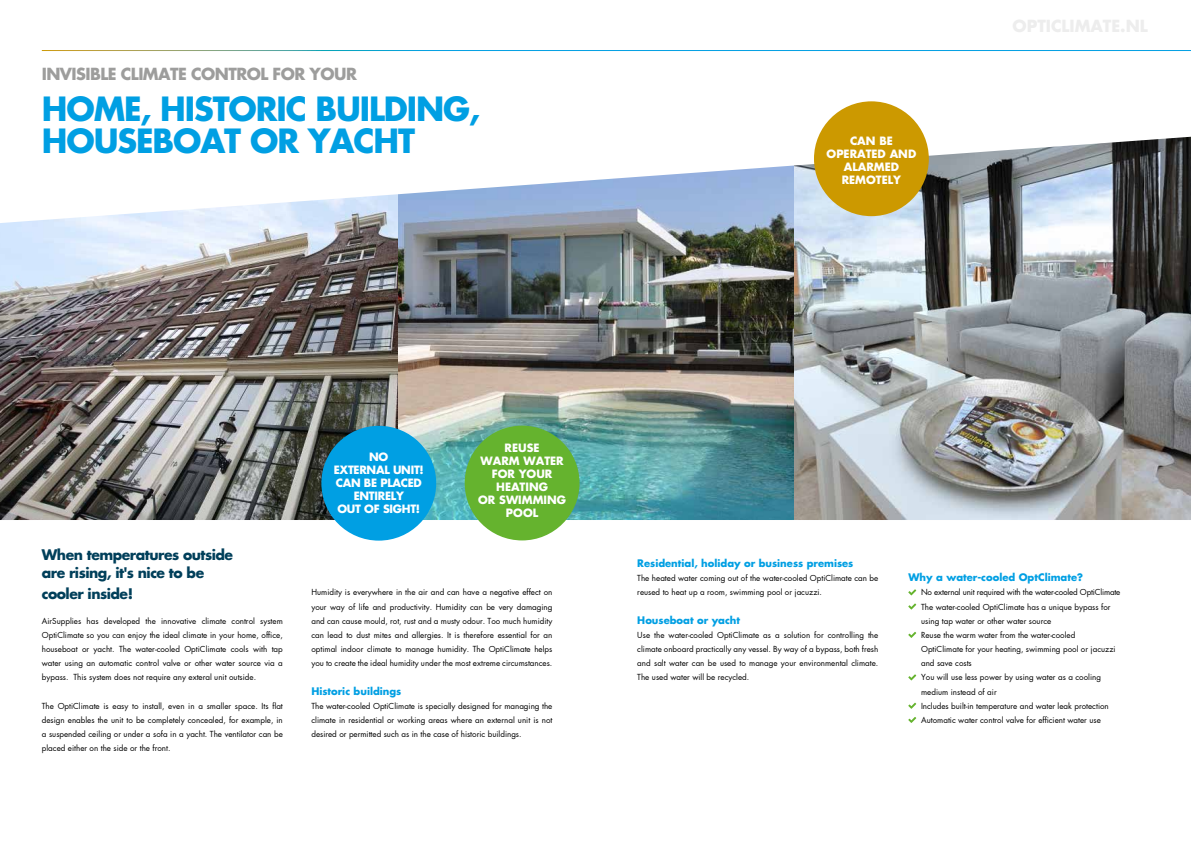
<style>
.page{position:relative;width:1191px;height:842px;background:#fff}
.page>*{position:absolute;margin:0;border:0;box-sizing:border-box;transform-origin:0 0}
.t1{font:700 32px/32px "Futura Std";letter-spacing:-.035em;color:#009fe3}
.t2{font:700 16px "Futura Std";letter-spacing:-.035em;color:#9d9d9c}
.t3{font:700 14px/18px "Futura Std";letter-spacing:-.035em;color:#003f5a}
.t4{font:700 11px/13px "Futura Std";color:#fff;text-align:center}
.t5{font:700 11px/13px "Futura Std";letter-spacing:-.025em;color:#fff;text-align:center}
.t6{font:700 10px "Futura Std";color:#009fe3}
.t7{font:8px/14.2px "Futura Std";color:#000;text-align:justify}
</style>
<div class="page">
<img style="left:793px;top:223px;width:398px;height:297px">
<img style="left:397px;top:223px;width:396px;height:297px">
<img style="left:0;top:223px;width:397px;height:297px">
<svg style="left:4px;top:50px;width:1187px;height:173px"></svg>
<svg style="left:908px;top:589px;width:8px;height:6px"></svg>
<svg style="left:908px;top:603px;width:8px;height:6px"></svg>
<svg style="left:908px;top:632px;width:8px;height:6px"></svg>
<svg style="left:908px;top:674px;width:8px;height:6px"></svg>
<svg style="left:908px;top:703px;width:8px;height:6px"></svg>
<svg style="left:908px;top:717px;width:8px;height:6px"></svg>
<hr style="left:42px;top:50px;width:1149px;height:1px;background:#fff">
<div style="left:465px;top:426px;width:114px;height:114px;background:#65b32e;border-radius:50%"></div>
<div style="left:321px;top:426px;width:115px;height:115px;background:#009fe3;border-radius:50%"></div>
<div style="left:814px;top:101px;width:114px;height:115px;background:#c90;border-radius:50%"></div>
<h2 class="t2" style="left:42px;top:64px;width:316px">INVISIBLE CLIMATE CONTROL FOR YOUR</h2>
<h1 class="t1" style="left:42px;top:93px;width:440px">HOME, HISTORIC BUILDING,<br>HOUSEBOAT OR YACHT</h1>
<h3 class="t4" style="left:826px;top:134px;width:91px">CAN BE<br>OPERATED AND<br>ALARMED<br>REMOTELY</h3>
<h3 class="t3" style="left:42px;top:545px;width:193px">When temperatures outside are rising, it's nice to be</h3>
<h3 class="t3" style="left:42px;top:584px;width:93px">cooler inside!</h3>
<p class="t7" style="left:42px;top:614px;width:242px">AirSupplies has developed the innovative climate control system OptiClimate so you can enjoy the ideal climate in your home, office, houseboat or yacht. The water-cooled OptiClimate cools with tap water using an automatic control valve or other water source via a bypass. This system does not require any exteral unit outside.</p>
<p class="t7" style="left:42px;top:699px;width:242px">The OptiClimate is easy to install, even in a smaller space. Its flat design enables the unit to be completely concealed, for example, in a suspended ceiling or under a sofa in a yacht. The ventilator can be placed either on the side or the front.</p>
<h3 class="t5" style="left:334px;top:450px;width:91px">NO<br>EXTERNAL UNIT!<br>CAN BE PLACED<br>ENTIRELY<br>OUT OF SIGHT!</h3>
<h3 class="t4" style="left:478px;top:441px;width:89px">REUSE<br>WARM WATER<br>FOR YOUR<br>HEATING<br>OR SWIMMING<br>POOL</h3>
<p class="t7" style="left:311px;top:585px;width:242px">Humidity is everywhere in the air and can have a negative effect on your way of life and productivity. Humidity can be very damaging and can cause mould, rot, rust and a musty odour. Too much humidity can lead to dust mites and allergies. It is therefore essential for an optimal indoor climate to manage humidity. The OptiClimate helps you to create the ideal humidity under the most extreme circumstances.</p>
<p class="t6" style="left:311px;top:684px;width:92px">Historic buildings</p>
<p class="t7" style="left:311px;top:699px;width:242px">The water-cooled OptiClimate is specially designed for managing the climate in residential or working areas where an external unit is not desired or permitted such as in the case of historic buildings.</p>
<p class="t6" style="left:637px;top:557px;width:218px">Residential, holiday or business premises</p>
<p class="t7" style="left:637px;top:571px;width:242px">The heated water coming out of the water-cooled OptiClimate can be reused to heat up a room, swimming pool or jacuzzi.</p>
<p class="t6" style="left:637px;top:613px;width:104px">Houseboat or yacht</p>
<p class="t7" style="left:637px;top:628px;width:242px">Use the water-cooled OptiClimate as a solution for controlling the climate onboard practically any vessel. By way of a bypass, both fresh and salt water can be used to manage your environmental climate.<br>The used water will be recycled.</p>
<p class="t6" style="left:908px;top:571px;width:176px">Why a water-cooled OptClimate?</p>
<p class="t7" style="left:921px;top:585px;width:201px;text-align:left">No external unit required with the water-cooled OptiClimate The water-cooled OptiClimate has a unique bypass for using tap water or other water source<br>Reuse the warm water from the water-cooled<br>OptiClimate for your heating, swimming pool or jacuzzi and save costs<br>You will use less power by using water as a cooling medium instead of air<br>Includes built-in temperature and water leak protection Automatic water control valve for efficient water use</p>
</div>
